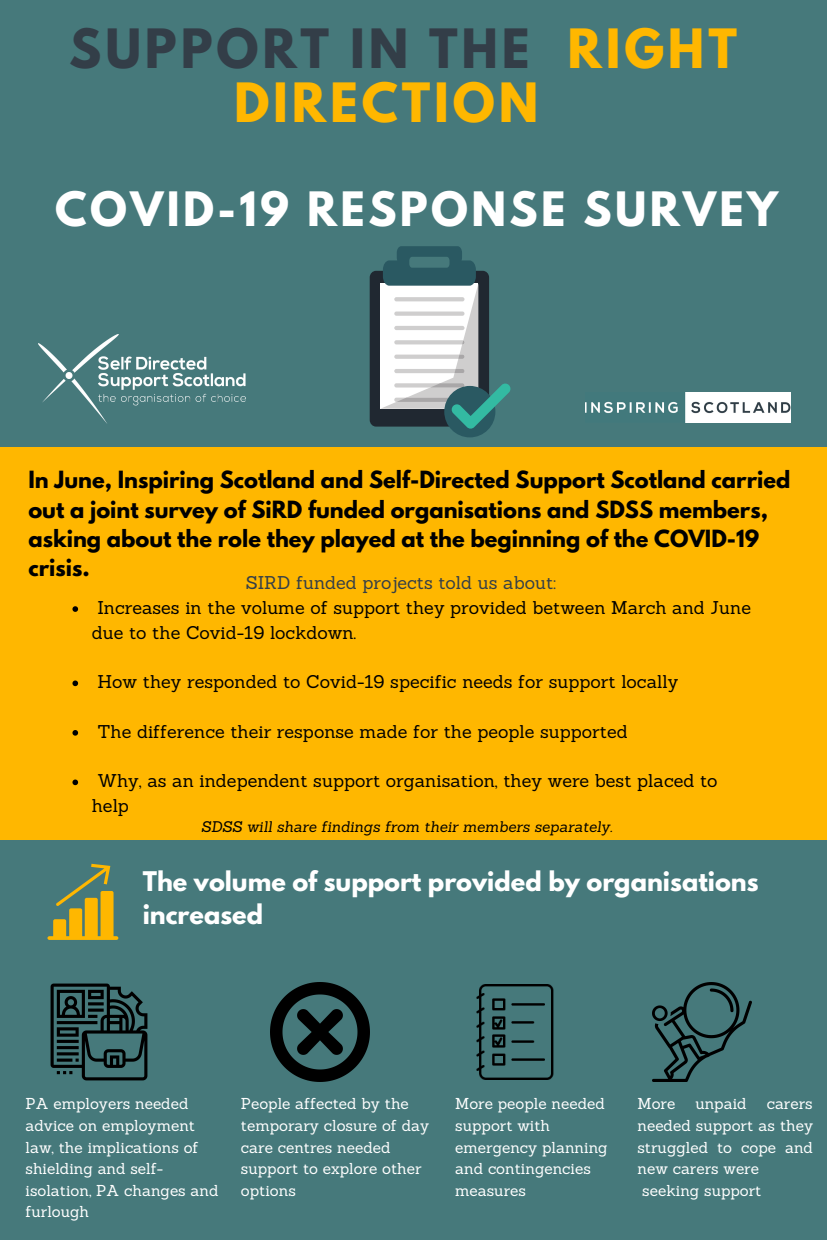
<style>
.page{position:relative;width:827px;height:1240px;background:#46797b}
.page>*{position:absolute;margin:0;border:0;box-sizing:border-box;transform-origin:0 0}
.t1{font:700 48px/54px "League Spartan";letter-spacing:.08em;color:#ffb700}
.t2{font:700 42px "League Spartan";letter-spacing:.08em;color:#fff}
.t3{font:700 24px/32.7px "League Spartan";color:#fff}
.t4{font:700 21px/29.2px "League Spartan";color:#000}
.t5{font:18px/24.8px "Sanchez";color:#000}
.t6{font:18px "Sanchez";color:#333e48}
.t7{font:15.45px/21.6px "Sanchez";color:#fff}
.t8{font:italic 15px "Sanchez";color:#000}
.s1{color:#333e48}
</style>
<div class="page">
<div style="left:0;top:447px;width:827px;height:393px;background:#ffb700"></div>
<div style="left:370px;top:271px;width:119px;height:156px;background:#202831;border-radius:7px"></div>
<div style="left:444px;top:386px;width:51px;height:51px;background:#2a5962;border-radius:50%"></div>
<svg style="left:380px;top:246px;width:131px;height:183px"></svg>
<svg style="left:72px;top:606px;width:6px;height:6px"></svg>
<svg style="left:72px;top:680px;width:6px;height:6px"></svg>
<svg style="left:72px;top:730px;width:6px;height:6px"></svg>
<svg style="left:72px;top:779px;width:6px;height:6px"></svg>
<img style="left:50px;top:983px;width:98px;height:98px">
<img style="left:270px;top:982px;width:99px;height:99px">
<img style="left:476px;top:984px;width:78px;height:96px">
<img style="left:653px;top:982px;width:99px;height:99px">
<svg style="left:48px;top:864px;width:70px;height:76px"></svg>
<img style="left:585px;top:392px;width:205px;height:31px">
<img style="left:39px;top:334px;width:207px;height:89px">
<h1 class="t1" style="left:234px;top:28px;width:504px;text-indent:-165px"><span class="s1">SUPPORT IN THE</span> RIGHT<br>DIRECTION</h1>
<h2 class="t2" style="left:55px;top:188px;width:724px">COVID-19 RESPONSE SURVEY</h2>
<h3 class="t4" style="left:28px;top:468px;width:763px">In June, Inspiring Scotland and Self-Directed Support Scotland carried out a joint survey of SiRD funded organisations and SDSS members, asking about the role they played at the beginning of the COVID-19 crisis.</h3>
<p class="t6" style="left:246px;top:571px;width:312px">SIRD funded projects told us about:</p>
<p class="t5" style="left:92px;top:595px;width:661px;text-indent:6px">Increases in the volume of support they provided between March and June due to the Covid-19 lockdown.</p>
<p class="t5" style="left:97px;top:669px;width:582px">How they responded to Covid-19 specific needs for support locally</p>
<p class="t5" style="left:97px;top:719px;width:532px">The difference their response made for the people supported</p>
<p class="t5" style="left:92px;top:768px;width:627px;text-indent:6px">Why, as an independent support organisation, they were best placed to help</p>
<p class="t8" style="left:201px;top:817px;width:413px">SDSS will share findings from their members separately.</p>
<h3 class="t3" style="left:143px;top:868px;width:617px">The volume of support provided by organisations increased</h3>
<p class="t7" style="left:26px;top:1093px;width:194px">PA employers needed advice on employment law, the implications of shielding and self&shy;isolation, PA changes and furlough</p>
<p class="t7" style="left:241px;top:1093px;width:190px">People affected by the temporary closure of day care centres needed support to explore other options</p>
<p class="t7" style="left:455px;top:1093px;width:154px">More people needed support with emergency planning and contingencies measures</p>
<p class="t7" style="left:637px;top:1093px;width:39px">More</p>
<p class="t7" style="left:695px;top:1093px;width:53px">unpaid</p>
<p class="t7" style="left:767px;top:1093px;width:47px">carers</p>
<p class="t7" style="left:637px;top:1114px;width:177px">needed support as they</p>
<p class="t7" style="left:637px;top:1136px;width:177px">struggled to cope and</p>
<p class="t7" style="left:637px;top:1157px;width:123px">new carers were</p>
<p class="t7" style="left:642px;top:1179px;width:121px">seeking support</p>
</div>
